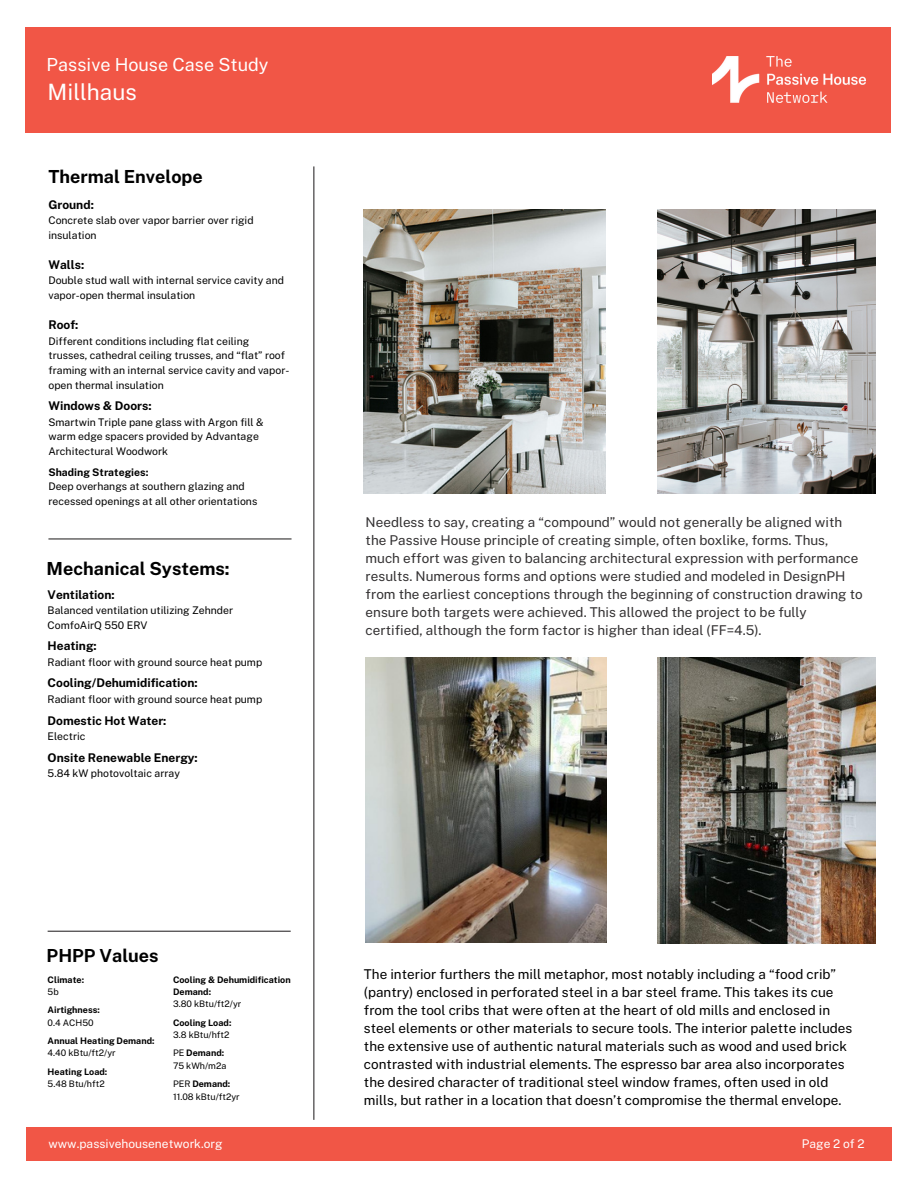
<style>
.page{position:relative;width:918px;height:1188px;background:#fff}
.page>*{position:absolute;margin:0;border:0;box-sizing:border-box;transform-origin:0 0}
.t1{font:22.5px "Public Sans";color:#fff}
.t2{font:700 18px "Public Sans";color:#000}
.t3{font:18px "Public Sans";color:#fff}
.t4{font:13.5px/18px "Public Sans";color:#000}
.t5{font:13.5px/18px "Public Sans";color:#333132}
.t6{font:700 12px "Public Sans";color:#000}
.t7{font:12px "Public Sans";color:#fff}
.t8{font:10.5px/14.7px "Public Sans";color:#000}
.t9{font:700 10.5px "Public Sans";color:#000}
.t10{font:700 9px/12.3px "Public Sans";color:#000}
.t11{font:9px "Public Sans";color:#000}
.s1{font-weight:400}
</style>
<div class="page">
<div style="left:25px;top:27px;width:866px;height:106px;background:#f15646"></div>
<img style="left:712px;top:56px;width:153px;height:47px">
<hr style="left:313px;top:166px;width:1px;height:954px;background:#333132">
<hr style="left:48px;top:538px;width:244px;height:2px;background:#333132">
<div style="left:26px;top:1127px;width:866px;height:34px;background:#f15646"></div>
<hr style="left:48px;top:931px;width:243px;height:1px;background:#333132">
<img style="left:366px;top:658px;width:240px;height:285px">
<img style="left:364px;top:209px;width:242px;height:285px">
<img style="left:657px;top:209px;width:218px;height:285px">
<img style="left:657px;top:658px;width:218px;height:286px">
<p class="t3" style="left:47px;top:53px;width:223px">Passive House Case Study</p>
<p class="t1" style="left:48px;top:78px;width:91px">Millhaus</p>
<p class="t2" style="left:48px;top:166px;width:156px">Thermal Envelope</p>
<p class="t6" style="left:48px;top:197px;width:47px">Ground:</p>
<p class="t8" style="left:48px;top:213px;width:207px">Concrete slab over vapor barrier over rigid insulation</p>
<p class="t6" style="left:48px;top:258px;width:37px">Walls:</p>
<p class="t8" style="left:48px;top:273px;width:237px">Double stud wall with internal service cavity and vapor-open thermal insulation</p>
<p class="t6" style="left:48px;top:318px;width:32px">Roof:</p>
<p class="t8" style="left:48px;top:334px;width:242px">Different conditions including flat ceiling trusses, cathedral ceiling trusses, and “flat” roof framing with an internal service cavity and vapor&shy;open thermal insulation</p>
<p class="t6" style="left:48px;top:399px;width:105px">Windows &amp; Doors:</p>
<p class="t8" style="left:48px;top:415px;width:217px">Smartwin Triple pane glass with Argon fill &amp; warm edge spacers provided by Advantage<br>Architectural Woodwork</p>
<p class="t9" style="left:48px;top:466px;width:102px">Shading Strategies:</p>
<p class="t8" style="left:48px;top:479px;width:210px">Deep overhangs at southern glazing and recessed openings at all other orientations</p>
<p class="t2" style="left:47px;top:558px;width:185px">Mechanical Systems:</p>
<p class="t6" style="left:48px;top:587px;width:69px">Ventilation:</p>
<p class="t8" style="left:48px;top:603px;width:187px">Balanced ventilation utilizing Zehnder<br>ComfoAirQ 550 ERV</p>
<p class="t6" style="left:48px;top:639px;width:51px">Heating:</p>
<p class="t8" style="left:48px;top:655px;width:216px">Radiant floor with ground source heat pump</p>
<p class="t6" style="left:48px;top:676px;width:152px">Cooling/Dehumidification:</p>
<p class="t8" style="left:48px;top:692px;width:216px">Radiant floor with ground source heat pump</p>
<p class="t6" style="left:48px;top:713px;width:120px">Domestic Hot Water:</p>
<p class="t8" style="left:48px;top:729px;width:39px">Electric</p>
<p class="t6" style="left:48px;top:750px;width:152px">Onsite Renewable Energy:</p>
<p class="t8" style="left:48px;top:766px;width:134px">5.84 kW photovoltaic array</p>
<p class="t2" style="left:47px;top:945px;width:113px">PHPP Values</p>
<p class="t10" style="left:48px;top:973px;width:38px">Climate:</p>
<p class="t11" style="left:48px;top:986px;width:13px">5b</p>
<p class="t10" style="left:48px;top:1004px;width:54px">Airtighness:</p>
<p class="t11" style="left:48px;top:1017px;width:48px">0.4 ACH50</p>
<p class="t10" style="left:48px;top:1035px;width:108px">Annual Heating Demand:</p>
<p class="t11" style="left:48px;top:1048px;width:70px">4.40 kBtu/ft2/yr</p>
<p class="t10" style="left:48px;top:1065px;width:61px">Heating Load:</p>
<p class="t11" style="left:48px;top:1079px;width:59px">5.48 Btu/hft2</p>
<p class="t10" style="left:173px;top:973px;width:119px">Cooling &amp; Dehumidification<br>Demand:</p>
<p class="t11" style="left:173px;top:999px;width:70px">3.80 kBtu/ft2/yr</p>
<p class="t10" style="left:173px;top:1016px;width:60px">Cooling Load:</p>
<p class="t11" style="left:173px;top:1030px;width:58px">3.8 kBtu/hft2</p>
<p class="t10" style="left:173px;top:1047px;width:53px"><span class="s1">PE</span> Demand:</p>
<p class="t11" style="left:173px;top:1060px;width:55px">75 kWh/m2a</p>
<p class="t10" style="left:173px;top:1078px;width:59px"><span class="s1">PER</span> Demand:</p>
<p class="t11" style="left:173px;top:1091px;width:68px">11.08 kBtu/ft2yr</p>
<p class="t5" style="left:366px;top:513px;width:499px">Needless to say, creating a “compound” would not generally be aligned with the Passive House principle of creating simple, often boxlike, forms. Thus, much effort was given to balancing architectural expression with performance results. Numerous forms and options were studied and modeled in DesignPH from the earliest conceptions through the beginning of construction drawing to ensure both targets were achieved. This allowed the project to be fully certified, although the form factor is higher than ideal (FF=4.5).</p>
<p class="t4" style="left:364px;top:965px;width:490px">The interior furthers the mill metaphor, most notably including a “food crib” (pantry) enclosed in perforated steel in a bar steel frame. This takes its cue from the tool cribs that were often at the heart of old mills and enclosed in steel elements or other materials to secure tools. The interior palette includes the extensive use of authentic natural materials such as wood and used brick contrasted with industrial elements. The espresso bar area also incorporates the desired character of traditional steel window frames, often used in old mills, but rather in a location that doesn’t compromise the thermal envelope.</p>
<p class="t7" style="left:48px;top:1137px;width:176px">www.passivehousenetwork.org</p>
<p class="t7" style="left:802px;top:1137px;width:64px">Page 2 of 2</p>
</div>
